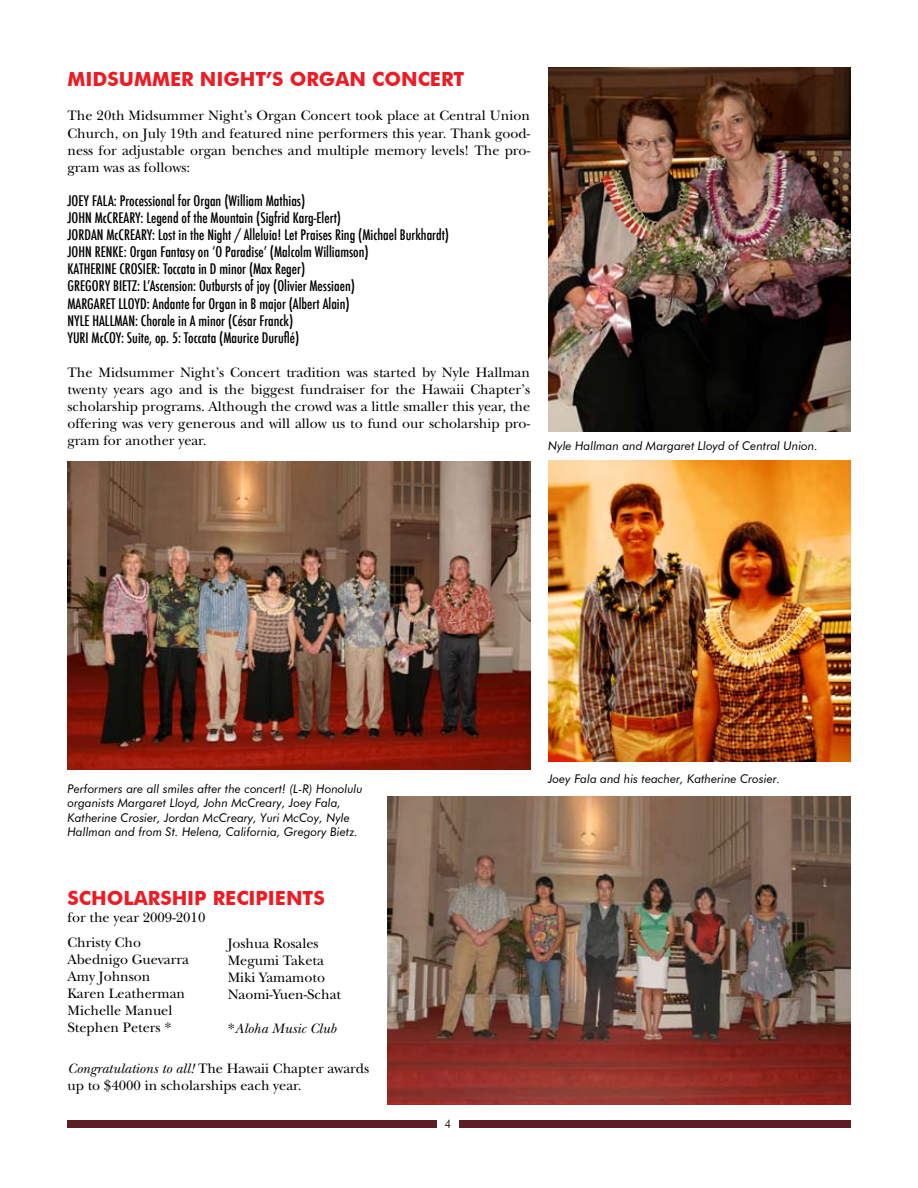
<style>
.page{position:relative;width:918px;height:1188px;background:#fff}
.page>*{position:absolute;margin:0;border:0;box-sizing:border-box;transform-origin:0 0}
.t1{font:700 19.5px "Futura BT";color:#ed1c24}
.t2{font:14.25px/17.1px "New Baskerville";color:#000}
.t3{font:500 condensed 14.25px/17.1px "Futura";color:#000}
.t4{font:italic 14.25px "New Baskerville";color:#000}
.t5{font:italic 12px/14.4px "Futura BT";color:#000}
.s1{font-style:normal}
.s2{font-style:italic}
</style>
<div class="page">
<div style="left:68px;top:1120px;width:369px;height:8px;background:#5e1c23"></div>
<div style="left:459px;top:1120px;width:391px;height:8px;background:#5e1c23"></div>
<img style="left:388px;top:796px;width:462px;height:309px">
<img style="left:68px;top:461px;width:462px;height:308px">
<img style="left:548px;top:68px;width:302px;height:363px">
<img style="left:548px;top:461px;width:302px;height:300px">
<h1 class="t1" style="left:68px;top:67px;width:398px">MIDSUMMER NIGHT’S ORGAN CONCERT</h1>
<p class="t2" style="left:68px;top:107px;width:464px;text-align:justify">The 20th Midsummer Night’s Organ Concert took place at Central Union Church, on July 19th and featured nine performers this year. Thank good&shy;ness for adjustable organ benches and multiple memory levels! The pro&shy;gram was as follows:</p>
<p class="t3" style="left:68px;top:192px;width:383px">JOEY FALA: Processional for Organ (William Mathias)<br>JOHN McCREARY: Legend of the Mountain (Sigfrid Karg-Elert)<br>JORDAN McCREARY: Lost in the Night / Alleluia! Let Praises Ring (Michael Burkhardt)<br>JOHN RENKE: Organ Fantasy on ‘O Paradise’ (Malcolm Williamson)<br>KATHERINE CROSIER: Toccata in D minor (Max Reger)<br>GREGORY BIETZ: L’Ascension: Outbursts of joy (Olivier Messiaen)<br>MARGARET LLOYD: Andante for Organ in B major (Albert Alain)<br>NYLE HALLMAN: Chorale in A minor (César Franck)<br>YURI McCOY: Suite, op. 5: Toccata (Maurice Duruflé)</p>
<p class="t2" style="left:68px;top:364px;width:464px;text-align:justify">The Midsummer Night’s Concert tradition was started by Nyle Hallman twenty years ago and is the biggest fundraiser for the Hawaii Chapter’s scholarship programs. Although the crowd was a little smaller this year, the offering was very generous and will allow us to fund our scholarship pro&shy;gram for another year.</p>
<p class="t5" style="left:548px;top:438px;width:271px">Nyle Hallman and Margaret Lloyd of Central Union.</p>
<p class="t5" style="left:68px;top:781px;width:297px">Performers are all smiles after the concert! (L-R) Honolulu organists Margaret Lloyd, John McCreary, Joey Fala, Katherine Crosier, Jordan McCreary, Yuri McCoy, Nyle Hallman and from St. Helena, California, Gregory Bietz.</p>
<h1 class="t1" style="left:68px;top:886px;width:259px">SCHOLARSHIP RECIPIENTS</h1>
<p class="t2" style="left:68px;top:905px;width:139px;line-height:25px">for the year 2009-2010<br>Christy Cho</p>
<p class="t2" style="left:68px;top:951px;width:123px">Abednigo Guevarra<br>Amy Johnson<br>Karen Leatherman<br>Michelle Manuel<br>Stephen Peters *</p>
<p class="t2" style="left:228px;top:935px;width:115px">Joshua Rosales<br>Megumi Taketa<br>Miki Yamamoto<br>Naomi-Yuen-Schat</p>
<p class="t4" style="left:228px;top:1020px;width:110px"><span class="s1">*</span>Aloha Music Club</p>
<p class="t2" style="left:68px;top:1060px;width:303px"><span class="s2">Congratulations to all!</span> The Hawaii Chapter awards up to $4000 in scholarships each year.</p>
<p class="t5" style="left:548px;top:772px;width:234px">Joey Fala and his teacher, Katherine Crosier.</p>
</div>
